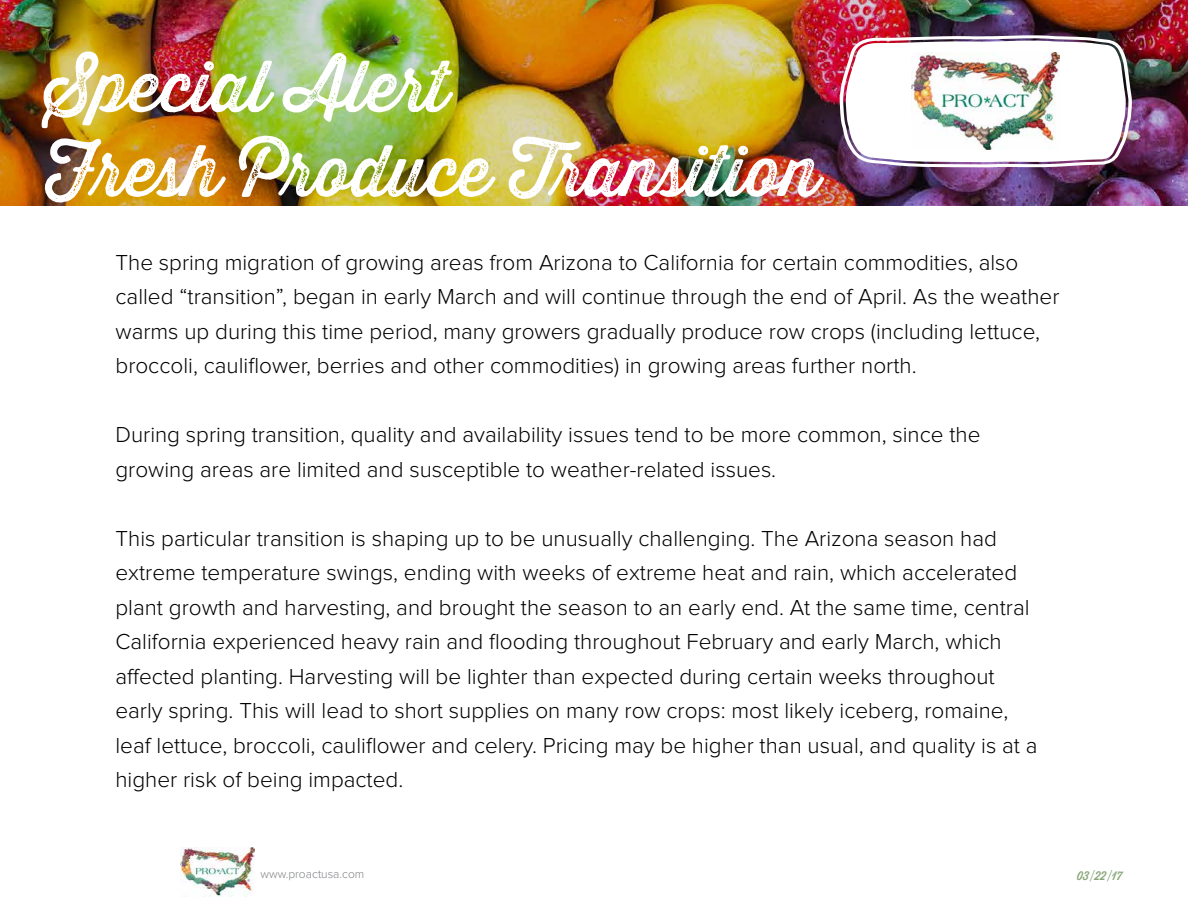
<style>
.page{position:relative;width:1188px;height:918px;background:#fff}
.page>*{position:absolute;margin:0;border:0;box-sizing:border-box;transform-origin:0 0}
.t1{font:70.5px/84.6px "Thirsty Rough Reg Two";color:#fff}
.t2{font:300 22.5px/34.5px "Proxima Nova";color:#000}
.t3{font:300 12px "Proxima Nova";color:#808285}
.t4{font:12px "Thirsty Rough Reg One";color:#89a678}
</style>
<div class="page">
<img style="left:0;top:0;width:1188px;height:206px">
<img style="left:840px;top:35px;width:292px;height:132px">
<img style="left:181px;top:847px;width:73px;height:49px">
<img style="left:912px;top:53px;width:148px;height:97px">
<h1 class="t1" style="left:45px;top:44px;width:776px">Special Alert<br>Fresh Produce Transition</h1>
<p class="t2" style="left:116px;top:246px;width:946px">The spring migration of growing areas from Arizona to California for certain commodities, also called “transition”, began in early March and will continue through the end of April. As the weather warms up during this time period, many growers gradually produce row crops (including lettuce, broccoli, cauliflower, berries and other commodities) in growing areas further north.</p>
<p class="t2" style="left:116px;top:418px;width:867px">During spring transition, quality and availability issues tend to be more common, since the growing areas are limited and susceptible to weather-related issues.</p>
<p class="t2" style="left:116px;top:522px;width:924px">This particular transition is shaping up to be unusually challenging. The Arizona season had extreme temperature swings, ending with weeks of extreme heat and rain, which accelerated plant growth and harvesting, and brought the season to an early end. At the same time, central California experienced heavy rain and flooding throughout February and early March, which affected planting. Harvesting will be lighter than expected during certain weeks throughout early spring. This will lead to short supplies on many row crops: most likely iceberg, romaine, leaf lettuce, broccoli, cauliflower and celery. Pricing may be higher than usual, and quality is at a higher risk of being impacted.</p>
<p class="t3" style="left:260px;top:868px;width:105px">www.proactusa.com</p>
<p class="t4" style="left:1077px;top:867px;width:47px">03/22/17</p>
</div>
